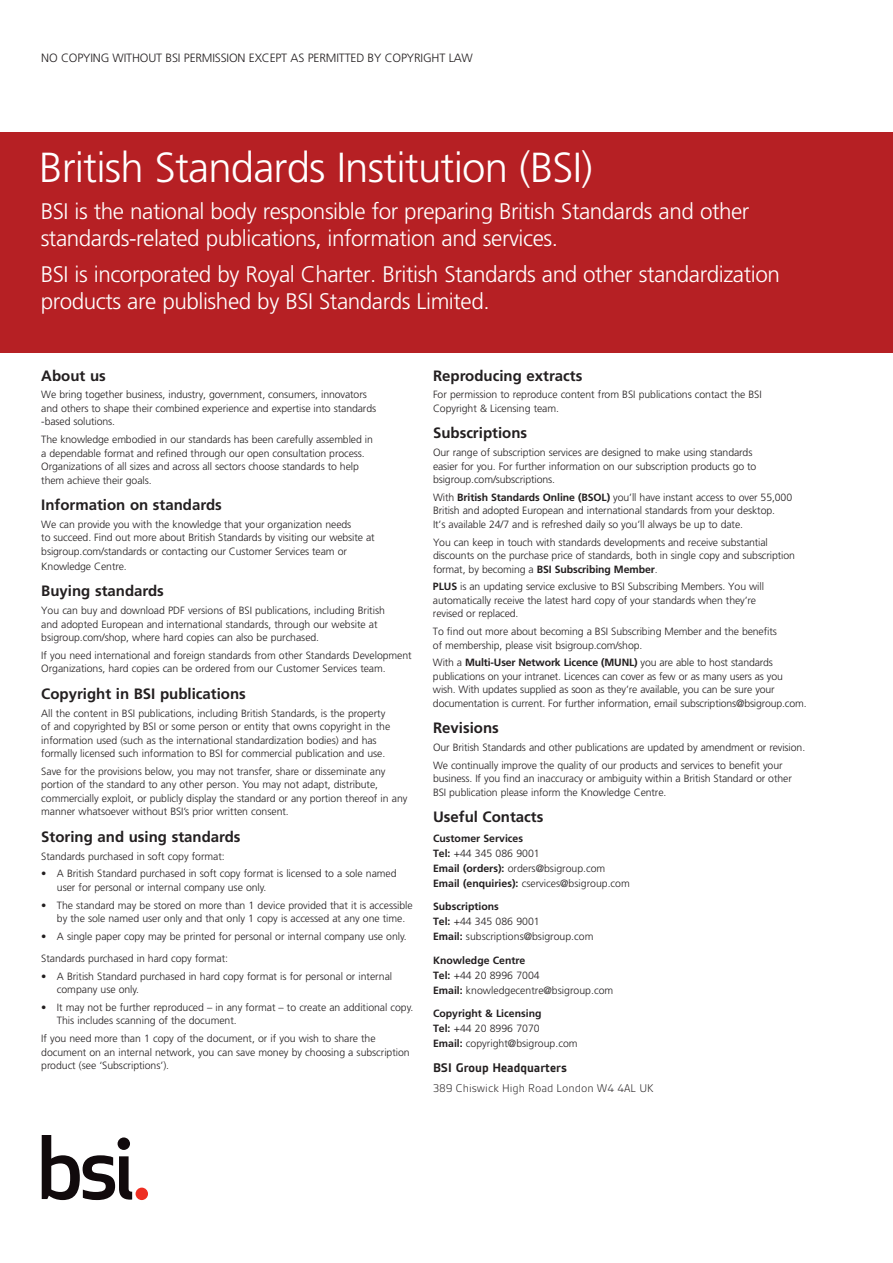
<style>
.page{position:relative;width:893px;height:1263px;background:#fff}
.page>*{position:absolute;margin:0;border:0;box-sizing:border-box;transform-origin:0 0}
.t1{font:300 42px "Frutiger LT Std";letter-spacing:-.02em;color:#fff}
.t2{font:300 22.5px/27px "Frutiger LT Std";letter-spacing:-.02em;color:#fff}
.t3{font:700 15px "Frutiger LT Std";color:#231f20}
.t4{font:700 13.5px "BSI Gesta";color:#231f20}
.t5{font:300 12px "Frutiger LT Std";letter-spacing:-.015em;color:#231f20}
.t6{font:300 12px "BSI Gesta";color:#231f20}
.t7{font:300 10.5px/13.5px "Frutiger LT Std";letter-spacing:-.01em;color:#231f20}
.s1{font-weight:700}
</style>
<div class="page">
<div style="left:0;top:132px;width:893px;height:221px;background:#b62024"></div>
<svg style="left:42px;top:1135px;width:90px;height:65px"></svg>
<div style="left:136px;top:1187px;width:12px;height:13px;background:#ee2e22;border-radius:50%"></div>
<p class="t5" style="left:41px;top:51px;width:433px">NO COPYING WITHOUT BSI PERMISSION EXCEPT AS PERMITTED BY COPYRIGHT LAW</p>
<h1 class="t1" style="left:39px;top:144px;width:555px">British Standards Institution (BSI)</h1>
<h2 class="t2" style="left:41px;top:198px;width:710px">BSI is the national body responsible for preparing British Standards and other standards-related publications, information and services.</h2>
<h2 class="t2" style="left:41px;top:261px;width:741px">BSI is incorporated by Royal Charter. British Standards and other standardization products are published by BSI Standards Limited.</h2>
<h3 class="t3" style="left:41px;top:366px;width:66px">About us</h3>
<p class="t7" style="left:41px;top:388px;width:336px">We bring together business, industry, government, consumers, innovators and others to shape their combined experience and expertise into standards -based solutions.</p>
<p class="t7" style="left:41px;top:433px;width:333px">The knowledge embodied in our standards has been carefully assembled in a dependable format and refined through our open consultation process.<br>Organizations of all sizes and across all sectors choose standards to help them achieve their goals.</p>
<h3 class="t3" style="left:41px;top:496px;width:182px">Information on standards</h3>
<p class="t7" style="left:41px;top:518px;width:335px">We can provide you with the knowledge that your organization needs<br>to succeed. Find out more about British Standards by visiting our website at bsigroup.com/standards or contacting our Customer Services team or</p>
<p class="t7" style="left:41px;top:560px;width:87px">Knowledge Centre.</p>
<h3 class="t3" style="left:41px;top:582px;width:124px">Buying standards</h3>
<p class="t7" style="left:41px;top:604px;width:345px">You can buy and download PDF versions of BSI publications, including British and adopted European and international standards, through our website at bsigroup.com/shop, where hard copies can also be purchased.</p>
<p class="t7" style="left:41px;top:649px;width:372px">If you need international and foreign standards from other Standards Development<br>Organizations, hard copies can be ordered from our Customer Services team.</p>
<h3 class="t3" style="left:41px;top:685px;width:206px">Copyright in BSI publications</h3>
<p class="t7" style="left:41px;top:706px;width:351px">All the content in BSI publications, including British Standards, is the property of and copyrighted by BSI or some person or entity that owns copyright in the information used (such as the international standardization bodies) and has formally licensed such information to BSI for commercial publication and use.</p>
<p class="t7" style="left:41px;top:765px;width:368px">Save for the provisions below, you may not transfer, share or disseminate any portion of the standard to any other person. You may not adapt, distribute, commercially exploit, or publicly display the standard or any portion thereof in any manner whatsoever without BSI’s prior written consent.</p>
<h3 class="t3" style="left:41px;top:828px;width:201px">Storing and using standards</h3>
<p class="t7" style="left:41px;top:849px;width:185px">Standards purchased in soft copy format:</p>
<p class="t7" style="left:57px;top:867px;width:341px;text-indent:-16px">• A British Standard purchased in soft copy format is licensed to a sole named user for personal or internal company use only.</p>
<p class="t7" style="left:57px;top:898px;width:357px;text-indent:-16px">• The standard may be stored on more than 1 device provided that it is accessible by the sole named user only and that only 1 copy is accessed at any one time.</p>
<p class="t7" style="left:41px;top:925px;width:367px;line-height:22px">• A single paper copy may be printed for personal or internal company use only.<br>Standards purchased in hard copy format:</p>
<p class="t7" style="left:57px;top:969px;width:337px;text-indent:-16px">• A British Standard purchased in hard copy format is for personal or internal company use only.</p>
<p class="t7" style="left:57px;top:1001px;width:358px;text-indent:-16px">• It may not be further reproduced – in any format – to create an additional copy.<br>This includes scanning of the document.</p>
<p class="t7" style="left:41px;top:1032px;width:370px">If you need more than 1 copy of the document, or if you wish to share the document on an internal network, you can save money by choosing a subscription product (see ‘Subscriptions’).</p>
<h3 class="t3" style="left:433px;top:366px;width:151px">Reproducing extracts</h3>
<p class="t7" style="left:433px;top:388px;width:330px">For permission to reproduce content from BSI publications contact the BSI<br>Copyright &amp; Licensing team.</p>
<h3 class="t3" style="left:433px;top:424px;width:96px">Subscriptions</h3>
<p class="t7" style="left:433px;top:446px;width:325px">Our range of subscription services are designed to make using standards easier for you. For further information on our subscription products go to bsigroup.com/subscriptions.</p>
<p class="t7" style="left:433px;top:491px;width:361px">With <span class="s1">British Standards Online (BSOL)</span> you’ll have instant access to over 55,000<br>British and adopted European and international standards from your desktop.<br>It’s available 24/7 and is refreshed daily so you’ll always be up to date.</p>
<p class="t7" style="left:433px;top:535px;width:364px">You can keep in touch with standards developments and receive substantial discounts on the purchase price of standards, both in single copy and subscription format, by becoming a <span class="s1">BSI Subscribing Member</span>.</p>
<p class="t7" style="left:433px;top:580px;width:333px"><span class="s1">PLUS</span> is an updating service exclusive to BSI Subscribing Members. You will automatically receive the latest hard copy of your standards when they’re revised or replaced.</p>
<p class="t7" style="left:433px;top:625px;width:345px">To find out more about becoming a BSI Subscribing Member and the benefits of membership, please visit bsigroup.com/shop.</p>
<p class="t7" style="left:433px;top:656px;width:375px">With a <span class="s1">Multi-User Network Licence (MUNL)</span> you are able to host standards publications on your intranet. Licences can cover as few or as many users as you wish. With updates supplied as soon as they’re available, you can be sure your documentation is current. For further information, email subscriptions@bsigroup.com.</p>
<h3 class="t3" style="left:433px;top:719px;width:67px">Revisions</h3>
<p class="t7" style="left:433px;top:739px;width:374px;line-height:17.7px">Our British Standards and other publications are updated by amendment or revision.<br>We continually improve the quality of our products and services to benefit your</p>
<p class="t7" style="left:433px;top:772px;width:360px">business. If you find an inaccuracy or ambiguity within a British Standard or other<br>BSI publication please inform the Knowledge Centre.</p>
<h3 class="t3" style="left:433px;top:808px;width:112px">Useful Contacts</h3>
<p class="t7" style="left:433px;top:831px;width:198px;line-height:15px"><span class="s1">Customer Services<br>Tel:</span> +44 345 086 9001<br><span class="s1">Email (orders):</span> orders@bsigroup.com<br><span class="s1">Email (enquiries):</span> cservices@bsigroup.com</p>
<p class="t7" style="left:433px;top:899px;width:162px;line-height:15px"><span class="s1">Subscriptions<br>Tel:</span> +44 345 086 9001<br><span class="s1">Email:</span> subscriptions@bsigroup.com</p>
<p class="t7" style="left:433px;top:953px;width:182px;line-height:15px"><span class="s1">Knowledge Centre<br>Tel:</span> +44 20 8996 7004<br><span class="s1">Email:</span> knowledgecentre@bsigroup.com</p>
<p class="t7" style="left:433px;top:1006px;width:146px;line-height:15px"><span class="s1">Copyright &amp; Licensing<br>Tel:</span> +44 20 8996 7070<br><span class="s1">Email:</span> copyright@bsigroup.com</p>
<p class="t4" style="left:433px;top:1061px;width:135px">BSI Group Headquarters</p>
<p class="t6" style="left:433px;top:1081px;width:222px">389 Chiswick High Road London W4 4AL UK</p>
</div>
